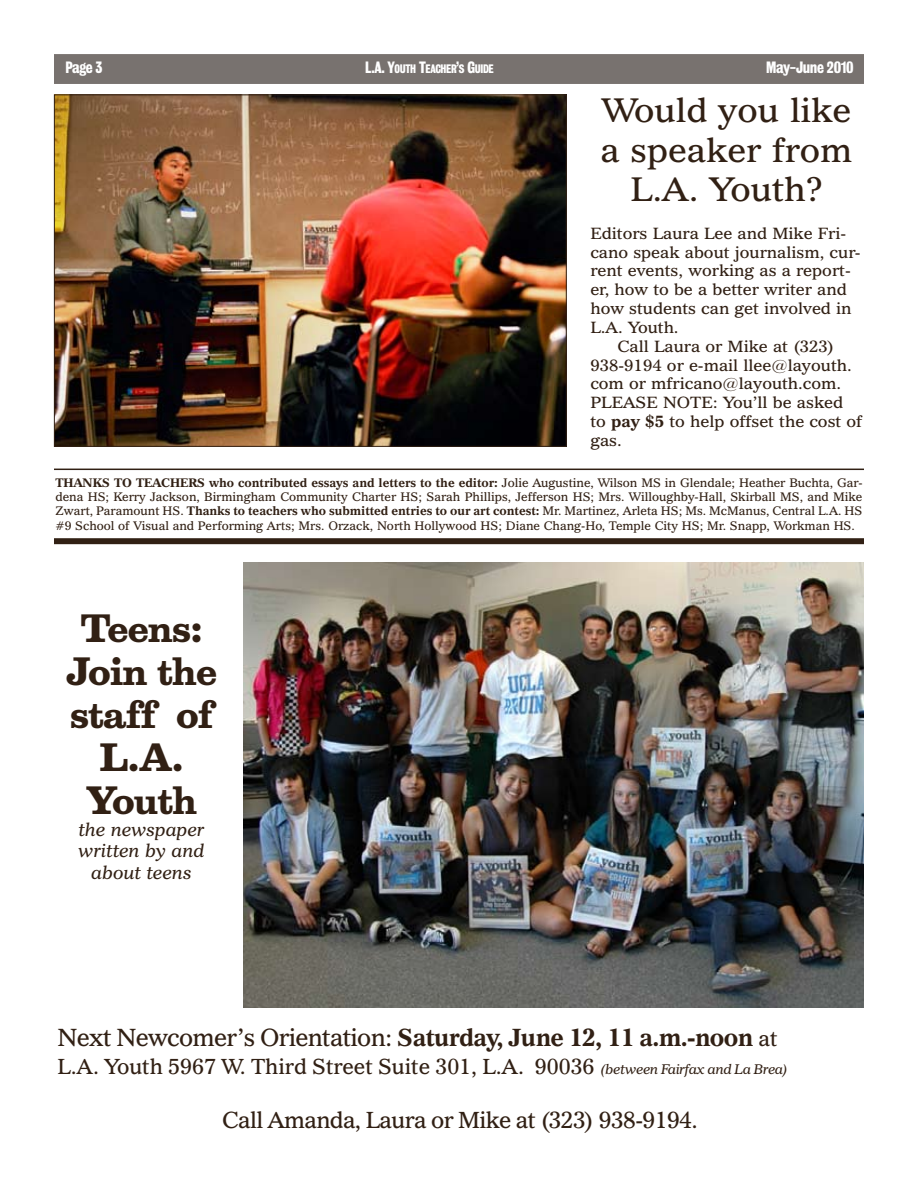
<style>
.page{position:relative;width:918px;height:1188px;background:#fff}
.page>*{position:absolute;margin:0;border:0;box-sizing:border-box;transform-origin:0 0}
.t1{font:700 35.85px/43px "Belizio";letter-spacing:-.025em;color:#312014;text-align:center}
.t2{font:32.85px/39.5px "Imperial BT";color:#312014;text-align:center;scale:1.05 1}
.t3{font:700 23.85px "Imperial BT";letter-spacing:-.025em;color:#312014}
.t4{font:22.35px "Imperial BT";letter-spacing:-.025em;color:#312014}
.t5{font:21px "Imperial BT";color:#312014}
.t6{font:italic 18px/21.6px "Imperial BT";color:#312014;text-align:center}
.t7{font:15.75px "Imperial BT";color:#312014;scale:1.05 1}
.t8{font:15px "Bureau Grot Three Seven";letter-spacing:-.025em;color:#fff}
.t9{font:12px/14.4px "Imperial BT";color:#312014;text-align:justify}
.t10{font:700 12px "Imperial BT";color:#312014}
.t11{font:11.25px "Bureau Grot Three Seven";letter-spacing:-.035em;color:#fff}
.s1{font-size:15px}
.s2{font-weight:700}
.s3{font-weight:400}
.s4{font-weight:400;font-size:21px}
.s5{font-style:italic;font-size:13.5px}
</style>
<div class="page">
<div style="left:54px;top:54px;width:810px;height:30px;background:#78726f"></div>
<div style="left:54px;top:538px;width:810px;height:6px;background:#312014"></div>
<img style="left:56px;top:97px;width:509px;height:348px">
<hr style="left:54px;top:469px;width:810px;height:1px;background:#312014">
<img style="left:243px;top:562px;width:621px;height:446px">
<p class="t8" style="left:65px;top:59px;width:39px">Page 3</p>
<p class="t11" style="left:365px;top:63px;width:130px"><span class="s1">L.A. Y</span>OUTH <span class="s1">T</span>EACHER<span class="s1">’</span>S <span class="s1">G</span>UIDE</p>
<p class="t8" style="left:766px;top:59px;width:89px">May-June 2010</p>
<h2 class="t2" style="left:601px;top:91px;width:241px">Would you like a speaker from<br>L.A. Youth?</h2>
<h3 class="t7" style="left:590px;top:224px;width:245px">Editors Laura Lee and Mike Fri-</h3>
<h3 class="t7" style="left:590px;top:242px;width:259px">cano speak about journalism, cur-</h3>
<h3 class="t7" style="left:590px;top:261px;width:250px">rent events, working as a report-</h3>
<h3 class="t7" style="left:590px;top:280px;width:246px">er, how to be a better writer and</h3>
<h3 class="t7" style="left:590px;top:299px;width:250px">how students can get involved in</h3>
<h3 class="t7" style="left:590px;top:318px;width:86px">L.A. Youth.</h3>
<h3 class="t7" style="left:617px;top:337px;width:208px">Call Laura or Mike at (323)</h3>
<h3 class="t7" style="left:590px;top:355px;width:251px">938-9194 or e-mail llee@layouth.</h3>
<h3 class="t7" style="left:590px;top:374px;width:240px">com or mfricano@layouth.com.</h3>
<h3 class="t7" style="left:590px;top:393px;width:242px">PLEASE NOTE: You’ll be asked</h3>
<h3 class="t7" style="left:590px;top:412px;width:260px">to <span class="s2">pay $5</span> to help offset the cost of</h3>
<h3 class="t7" style="left:590px;top:431px;width:32px">gas.</h3>
<p class="t10" style="left:56px;top:475px;width:29px">thank</p>
<p class="t10" style="left:102px;top:475px;width:44px">s t o teac</p>
<p class="t9" style="left:56px;top:475px;width:809px;text-indent:115px"><span class="s2">hers who contributed essays and letters to the editor:</span> Jolie Augustine, Wilson MS in Glendale; Heather Buchta, Gar&shy;dena HS; Kerry Jackson, Birmingham Community Charter HS; Sarah Phillips, Jefferson HS; Mrs. Willoughby-Hall, Skirball MS, and Mike Zwart, Paramount HS. <span class="s2">Thanks to teachers who submitted entries to our art contest:</span> Mr. Martinez, Arleta HS; Ms. McManus, Central L.A. HS #9 School of Visual and Performing Arts; Mrs. Orzack, North Hollywood HS; Diane Chang-Ho, Temple City HS; Mr. Snapp, Workman HS.</p>
<h1 class="t1" style="left:66px;top:606px;width:152px">Teens:<br>Join the staff of<br>L.A.<br>Youth</h1>
<h3 class="t6" style="left:79px;top:818px;width:127px">the newspaper written by and about teens</h3>
<h3 class="t3" style="left:58px;top:1023px;width:721px"><span class="s3">Next Newcomer’s Orientation:</span> Saturday, June 12, 11 a.m.-noon <span class="s4">at</span></h3>
<h3 class="t5" style="left:58px;top:1054px;width:732px">L.A. Youth 5967 W. Third Street Suite 301, L.A. 90036 <span class="s5">(between Fairfax and La Brea)</span></h3>
<h3 class="t4" style="left:222px;top:1107px;width:477px">Call Amanda, Laura or Mike at (323) 938-9194.</h3>
</div>
